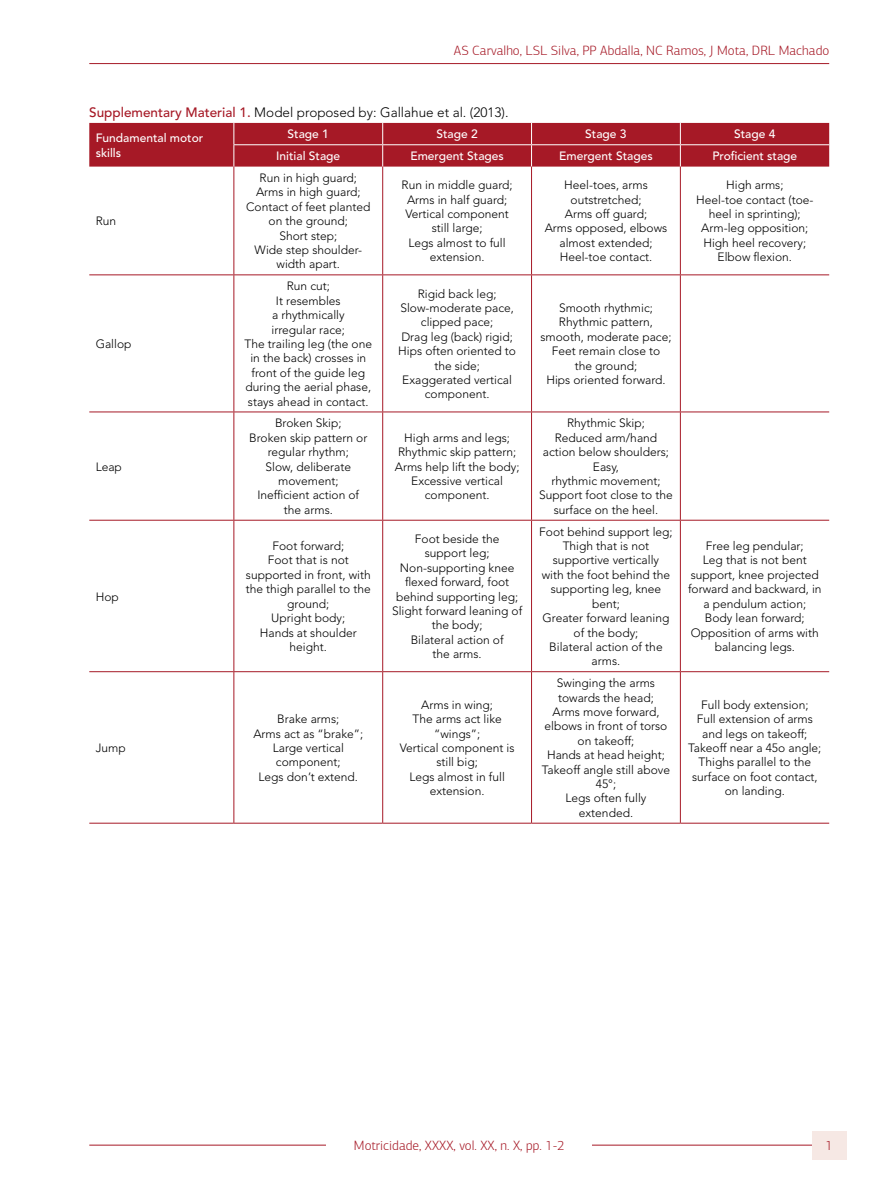
<style>
.page{position:relative;width:893px;height:1191px;background:#fff}
.page>*{position:absolute;margin:0;border:0;box-sizing:border-box;transform-origin:0 0}
.t1{font:300 13.5px "PF Agora Sans Pro";color:#a61926}
.t2{font:300 13.5px "Avenir LT Std";color:#000}
.t3{font:300 12px/14.4px "Avenir LT Std";color:#000;text-align:center}
.t4{font:500 12px/14.4px "Avenir LT Std";color:#fff}
.s1{font-weight:500;color:#a61926}
</style>
<div class="page">
<hr style="left:89px;top:1144px;width:740px;height:1px;background:#a61926">
<hr style="left:89px;top:63px;width:740px;height:1px;background:#a61926">
<div style="left:812px;top:1130px;width:34px;height:29px;background:#f6e8e4"></div>
<div style="left:89px;top:123px;width:740px;height:44px;background:#a61926"></div>
<hr style="left:233px;top:167px;width:1px;height:107px;background:#a61926">
<hr style="left:382px;top:167px;width:1px;height:107px;background:#a61926">
<hr style="left:531px;top:167px;width:1px;height:107px;background:#a61926">
<hr style="left:680px;top:167px;width:1px;height:107px;background:#a61926">
<hr style="left:89px;top:274px;width:145px;height:1px;background:#a61926">
<hr style="left:234px;top:274px;width:149px;height:1px;background:#a61926">
<hr style="left:233px;top:275px;width:1px;height:136px;background:#a61926">
<hr style="left:383px;top:274px;width:148px;height:1px;background:#a61926">
<hr style="left:382px;top:275px;width:1px;height:136px;background:#a61926">
<hr style="left:531px;top:274px;width:149px;height:1px;background:#a61926">
<hr style="left:531px;top:275px;width:1px;height:136px;background:#a61926">
<hr style="left:680px;top:274px;width:149px;height:1px;background:#a61926">
<hr style="left:680px;top:275px;width:1px;height:136px;background:#a61926">
<hr style="left:89px;top:411px;width:145px;height:1px;background:#a61926">
<hr style="left:234px;top:411px;width:149px;height:1px;background:#a61926">
<hr style="left:233px;top:412px;width:1px;height:108px;background:#a61926">
<hr style="left:383px;top:411px;width:148px;height:1px;background:#a61926">
<hr style="left:382px;top:412px;width:1px;height:108px;background:#a61926">
<hr style="left:531px;top:411px;width:149px;height:1px;background:#a61926">
<hr style="left:531px;top:412px;width:1px;height:108px;background:#a61926">
<hr style="left:680px;top:411px;width:149px;height:1px;background:#a61926">
<hr style="left:680px;top:412px;width:1px;height:108px;background:#a61926">
<hr style="left:89px;top:520px;width:145px;height:1px;background:#a61926">
<hr style="left:234px;top:520px;width:149px;height:1px;background:#a61926">
<hr style="left:233px;top:520px;width:1px;height:151px;background:#a61926">
<hr style="left:383px;top:520px;width:148px;height:1px;background:#a61926">
<hr style="left:382px;top:520px;width:1px;height:151px;background:#a61926">
<hr style="left:531px;top:520px;width:149px;height:1px;background:#a61926">
<hr style="left:531px;top:520px;width:1px;height:151px;background:#a61926">
<hr style="left:680px;top:520px;width:149px;height:1px;background:#a61926">
<hr style="left:680px;top:520px;width:1px;height:151px;background:#a61926">
<hr style="left:89px;top:671px;width:145px;height:1px;background:#a61926">
<hr style="left:234px;top:671px;width:149px;height:1px;background:#a61926">
<hr style="left:233px;top:672px;width:1px;height:151px;background:#a61926">
<hr style="left:383px;top:671px;width:148px;height:1px;background:#a61926">
<hr style="left:382px;top:672px;width:1px;height:151px;background:#a61926">
<hr style="left:531px;top:671px;width:149px;height:1px;background:#a61926">
<hr style="left:531px;top:672px;width:1px;height:151px;background:#a61926">
<hr style="left:680px;top:671px;width:149px;height:1px;background:#a61926">
<hr style="left:680px;top:672px;width:1px;height:151px;background:#a61926">
<hr style="left:89px;top:823px;width:145px;height:1px;background:#a61926">
<hr style="left:234px;top:823px;width:149px;height:1px;background:#a61926">
<hr style="left:383px;top:823px;width:148px;height:1px;background:#a61926">
<hr style="left:531px;top:823px;width:149px;height:1px;background:#a61926">
<hr style="left:680px;top:823px;width:149px;height:1px;background:#a61926">
<div style="left:327px;top:1133px;width:265px;height:23px;background:#fff"></div>
<p class="t1" style="left:454px;top:42px;width:377px">AS Carvalho, LSL Silva, PP Abdalla, NC Ramos, J Mota, DRL Machado</p>
<p class="t2" style="left:89px;top:104px;width:421px"><span class="s1">Supplementary Material 1.</span> Model proposed by: Gallahue et al. (2013).</p>
<p class="t4" style="left:96px;top:131px;width:109px">Fundamental motor skills</p>
<p class="t4" style="left:288px;top:127px;width:43px">Stage 1</p>
<p class="t4" style="left:436px;top:127px;width:43px">Stage 2</p>
<p class="t4" style="left:585px;top:127px;width:43px">Stage 3</p>
<p class="t4" style="left:734px;top:127px;width:43px">Stage 4</p>
<p class="t4" style="left:276px;top:149px;width:65px">Initial Stage</p>
<p class="t4" style="left:410px;top:149px;width:95px">Emergent Stages</p>
<p class="t4" style="left:559px;top:149px;width:95px">Emergent Stages</p>
<p class="t4" style="left:712px;top:149px;width:86px">Proficient stage</p>
<p class="t3" style="left:96px;top:214px;width:22px">Run</p>
<p class="t3" style="left:96px;top:337px;width:37px">Gallop</p>
<p class="t3" style="left:96px;top:459px;width:28px">Leap</p>
<p class="t3" style="left:96px;top:589px;width:25px">Hop</p>
<p class="t3" style="left:96px;top:740px;width:32px">Jump</p>
<p class="t3" style="left:246px;top:171px;width:126px">Run in high guard;<br>Arms in high guard;<br>Contact of feet planted on the ground;<br>Short step;<br>Wide step shoulder&shy;width apart.</p>
<p class="t3" style="left:402px;top:178px;width:113px">Run in middle guard;<br>Arms in half guard;<br>Vertical component still large;<br>Legs almost to full extension.</p>
<p class="t3" style="left:545px;top:178px;width:124px">Heel-toes, arms outstretched;<br>Arms off guard;<br>Arms opposed, elbows almost extended;<br>Heel-toe contact.</p>
<p class="t3" style="left:696px;top:178px;width:119px">High arms;<br>Heel-toe contact (toe&shy;heel in sprinting);<br>Arm-leg opposition;<br>High heel recovery;<br>Elbow flexion.</p>
<p class="t3" style="left:245px;top:279px;width:129px">Run cut;<br>It resembles<br>a rhythmically<br>irregular race;<br>The trailing leg (the one in the back) crosses in front of the guide leg during the aerial phase, stays ahead in contact.</p>
<p class="t3" style="left:398px;top:286px;width:119px">Rigid back leg;<br>Slow-moderate pace, clipped pace;<br>Drag leg (back) rigid;<br>Hips often oriented to the side;<br>Exaggerated vertical component.</p>
<p class="t3" style="left:249px;top:416px;width:120px">Broken Skip;<br>Broken skip pattern or regular rhythm;<br>Slow, deliberate movement;<br>Inefficient action of the arms.</p>
<p class="t3" style="left:395px;top:430px;width:126px">High arms and legs;<br>Rhythmic skip pattern;<br>Arms help lift the body;<br>Excessive vertical component.</p>
<p class="t3" style="left:540px;top:301px;width:132px">Smooth rhythmic;<br>Rhythmic pattern, smooth, moderate pace;<br>Feet remain close to<br>the ground;<br>Hips oriented forward.</p>
<p class="t3" style="left:539px;top:416px;width:135px">Rhythmic Skip;<br>Reduced arm/hand action below shoulders;<br>Easy,<br>rhythmic movement;<br>Support foot close to the surface on the heel.</p>
<p class="t3" style="left:246px;top:539px;width:126px">Foot forward;<br>Foot that is not supported in front, with the thigh parallel to the ground;<br>Upright body;<br>Hands at shoulder height.</p>
<p class="t3" style="left:392px;top:531px;width:132px">Foot beside the<br>support leg;<br>Non-supporting knee flexed forward, foot behind supporting leg;<br>Slight forward leaning of the body;<br>Bilateral action of<br>the arms.</p>
<p class="t3" style="left:539px;top:524px;width:135px">Foot behind support leg;<br>Thigh that is not supportive vertically<br>with the foot behind the supporting leg, knee bent;<br>Greater forward leaning of the body;<br>Bilateral action of the arms.</p>
<p class="t3" style="left:253px;top:712px;width:111px">Brake arms;<br>Arms act as “brake”;<br>Large vertical component;<br>Legs don’t extend.</p>
<p class="t3" style="left:400px;top:697px;width:116px">Arms in wing;<br>The arms act like “wings”;<br>Vertical component is still big;<br>Legs almost in full extension.</p>
<p class="t3" style="left:542px;top:676px;width:130px">Swinging the arms towards the head;<br>Arms move forward, elbows in front of torso on takeoff;<br>Hands at head height;<br>Takeoff angle still above<br>45°;<br>Legs often fully extended.</p>
<p class="t3" style="left:688px;top:539px;width:135px">Free leg pendular;<br>Leg that is not bent support, knee projected forward and backward, in a pendulum action;<br>Body lean forward;<br>Opposition of arms with balancing legs.</p>
<p class="t3" style="left:688px;top:697px;width:135px">Full body extension;<br>Full extension of arms and legs on takeoff;<br>Takeoff near a 45o angle;<br>Thighs parallel to the surface on foot contact, on landing.</p>
<p class="t1" style="left:354px;top:1137px;width:192px">Geriatr Gerontol Aging. 20XX; X(X):</p>
<p class="t1" style="left:826px;top:1137px;width:9px">1</p>
<p class="t1" style="left:354px;top:1137px;width:212px">Motricidade, XXXX, vol. XX, n. X, pp. 1-2</p>
</div>
